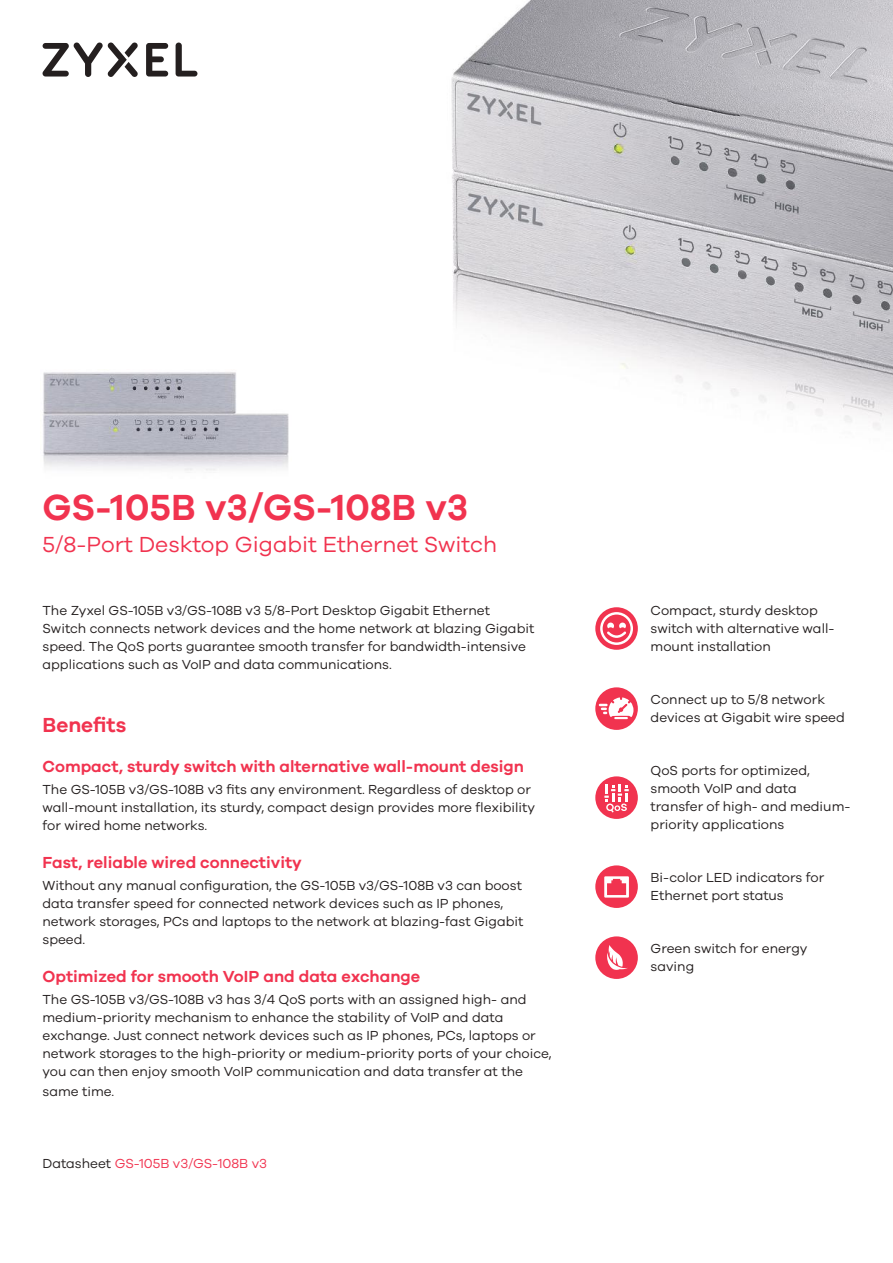
<style>
.page{position:relative;width:893px;height:1263px;background:#fff}
.page>*{position:absolute;margin:0;border:0;box-sizing:border-box;transform-origin:0 0}
.t1{font:600 37.5px "Galano Grotesque";color:#f1334f}
.t2{font:22.5px "Galano Grotesque";color:#f1334f}
.t3{font:600 21px "Galano Grotesque";color:#f1334f}
.t4{font:600 16.5px "Galano Grotesque";color:#f1334f}
.t5{font:13.5px/18px "Galano Grotesque";color:#241f1f}
.t6{font:13.5px "Galano Grotesque";color:#f1334f}
.s1{color:#241f1f}
</style>
<div class="page">
<svg style="left:176px;top:43px;width:21px;height:34px"></svg>
<svg style="left:146px;top:43px;width:22px;height:34px"></svg>
<svg style="left:42px;top:42px;width:96px;height:35px"></svg>
<img style="left:43px;top:372px;width:246px;height:99px">
<img style="left:451px;top:0;width:442px;height:430px">
<div style="left:595px;top:607px;width:43px;height:43px;background:#f1334f;border-radius:50%"></div>
<svg style="left:600px;top:612px;width:33px;height:33px"></svg>
<div style="left:595px;top:865px;width:43px;height:43px;background:#f1334f;border-radius:50%"></div>
<svg style="left:604px;top:876px;width:25px;height:21px"></svg>
<div style="left:595px;top:776px;width:43px;height:43px;background:#f1334f;border-radius:50%"></div>
<svg style="left:604px;top:785px;width:25px;height:27px"></svg>
<div style="left:595px;top:936px;width:43px;height:43px;background:#f1334f;border-radius:50%"></div>
<svg style="left:607px;top:945px;width:21px;height:25px"></svg>
<div style="left:595px;top:687px;width:43px;height:43px;background:#f1334f;border-radius:50%"></div>
<svg style="left:599px;top:697px;width:34px;height:22px"></svg>
<h1 class="t1" style="left:43px;top:485px;width:427px">GS-105B v3/GS-108B v3</h1>
<h2 class="t2" style="left:43px;top:531px;width:456px">5/8-Port Desktop Gigabit Ethernet Switch</h2>
<p class="t5" style="left:43px;top:601px;width:493px">The Zyxel GS-105B v3/GS-108B v3 5/8-Port Desktop Gigabit Ethernet Switch connects network devices and the home network at blazing Gigabit speed. The QoS ports guarantee smooth transfer for bandwidth-intensive applications such as VoIP and data communications.</p>
<h3 class="t3" style="left:43px;top:712px;width:85px">Benefits</h3>
<p class="t4" style="left:43px;top:756px;width:483px">Compact, sturdy switch with alternative wall-mount design</p>
<p class="t5" style="left:43px;top:780px;width:494px">The GS-105B v3/GS-108B v3 fits any environment. Regardless of desktop or wall-mount installation, its sturdy, compact design provides more flexibility for wired home networks.</p>
<p class="t4" style="left:43px;top:852px;width:261px">Fast, reliable wired connectivity</p>
<p class="t5" style="left:43px;top:876px;width:482px">Without any manual configuration, the GS-105B v3/GS-108B v3 can boost data transfer speed for connected network devices such as IP phones, network storages, PCs and laptops to the network at blazing-fast Gigabit speed.</p>
<p class="t4" style="left:43px;top:966px;width:379px">Optimized for smooth VoIP and data exchange</p>
<p class="t5" style="left:43px;top:990px;width:511px">The GS-105B v3/GS-108B v3 has 3/4 QoS ports with an assigned high- and medium-priority mechanism to enhance the stability of VoIP and data exchange. Just connect network devices such as IP phones, PCs, laptops or network storages to the high-priority or medium-priority ports of your choice, you can then enjoy smooth VoIP communication and data transfer at the</p>
<p class="t5" style="left:43px;top:1082px;width:73px">same time.</p>
<p class="t6" style="left:43px;top:1155px;width:226px"><span class="s1">Datasheet</span> GS-105B v3/GS-108B v3</p>
<p class="t5" style="left:651px;top:601px;width:185px">Compact, sturdy desktop switch with alternative wall&shy;mount installation</p>
<p class="t5" style="left:651px;top:690px;width:196px">Connect up to 5/8 network devices at Gigabit wire speed</p>
<p class="t5" style="left:651px;top:761px;width:201px">QoS ports for optimized, smooth VoIP and data transfer of high- and medium&shy;priority applications</p>
<p class="t5" style="left:651px;top:868px;width:175px">Bi-color LED indicators for<br>Ethernet port status</p>
<p class="t5" style="left:651px;top:939px;width:158px">Green switch for energy saving</p>
</div>
